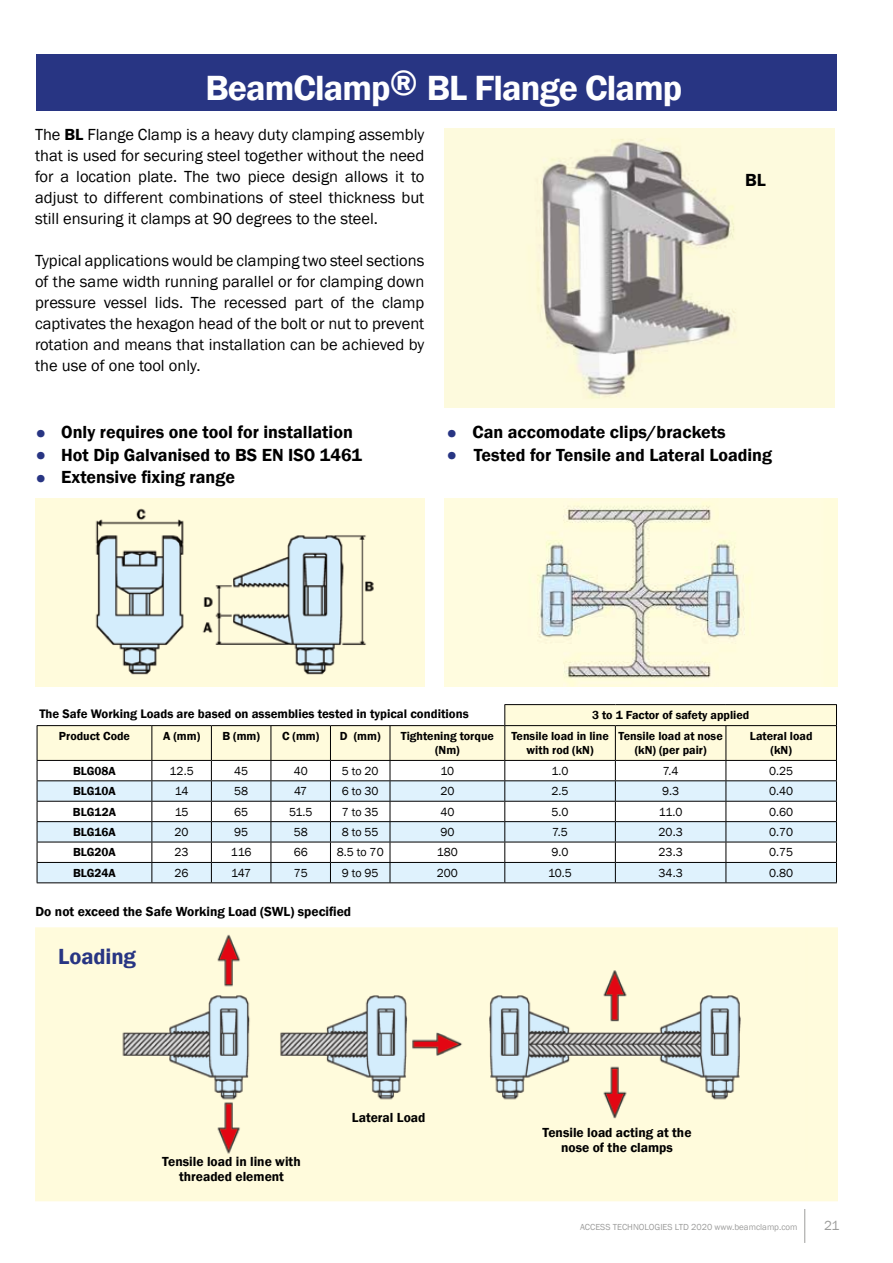
<style>
.page{position:relative;width:893px;height:1263px;background:#fff}
.page>*{position:absolute;margin:0;border:0;box-sizing:border-box;transform-origin:0 0}
.t1{font:600 36px "Franklin Gothic";letter-spacing:-.025em;color:#fff}
.t2{font:600 22.5px "Franklin Gothic";letter-spacing:-.005em;color:#283583}
.t3{font:600 18px "Franklin Gothic";color:#000}
.t4{font:16.5px/21px "Franklin Gothic";color:#000;text-align:justify}
.t5{font:600 13.5px/15px "Franklin Gothic";color:#000;text-align:center}
.t6{font:13.5px "Franklin Gothic";color:#9d9d9c}
.t7{font:600 12.75px "Franklin Gothic";color:#000}
.t8{font:600 12px/14.4px "Franklin Gothic";color:#000;text-align:center}
.t9{font:12px "Franklin Gothic";color:#000}
.t10{font:9px "Franklin Gothic";color:#9d9d9c}
.s1{font-weight:600}
.s2{font-family:"Myriad Pro";font-weight:400;font-size:36px;color:#283583}
</style>
<div class="page">
<hr style="left:804px;top:1209px;width:1px;height:34px;background:#9d9d9c">
<div style="left:36px;top:54px;width:801px;height:57px;background:#283583"></div>
<img style="left:444px;top:128px;width:390px;height:279px">
<div style="left:36px;top:928px;width:801px;height:272px;background:#fffbdc"></div>
<img style="left:122px;top:934px;width:619px;height:220px">
<div style="left:35px;top:927px;width:803px;height:274px;border:2px solid #fffbdc"></div>
<img style="left:35px;top:499px;width:389px;height:187px">
<img style="left:444px;top:499px;width:394px;height:187px">
<hr style="left:504px;top:704px;width:111px;height:1px;background:#000">
<hr style="left:615px;top:704px;width:111px;height:1px;background:#000">
<hr style="left:726px;top:704px;width:111px;height:1px;background:#000">
<hr style="left:37px;top:882px;width:115px;height:1px;background:#000">
<hr style="left:152px;top:882px;width:59px;height:1px;background:#000">
<hr style="left:211px;top:882px;width:60px;height:1px;background:#000">
<hr style="left:271px;top:882px;width:59px;height:1px;background:#000">
<hr style="left:330px;top:882px;width:60px;height:1px;background:#000">
<hr style="left:390px;top:882px;width:115px;height:1px;background:#000">
<hr style="left:505px;top:882px;width:110px;height:1px;background:#000">
<hr style="left:615px;top:882px;width:111px;height:1px;background:#000">
<svg style="left:37px;top:705px;width:800px;height:177px"></svg>
<hr style="left:726px;top:862px;width:111px;height:1px;background:#000">
<hr style="left:726px;top:882px;width:111px;height:1px;background:#000">
<h1 class="t1" style="left:205px;top:65px;width:478px">BeamClamp® BL Flange Clamp</h1>
<p class="t4" style="left:35px;top:124px;width:391px">The <span class="s1">BL</span> Flange Clamp is a heavy duty clamping assembly that is used for securing steel together without the need for a location plate. The two piece design allows it to adjust to different combinations of steel thickness but still ensuring it clamps at 90 degrees to the steel.</p>
<p class="t4" style="left:35px;top:250px;width:391px">Typical applications would be clamping two steel sections of the same width running parallel or for clamping down pressure vessel lids. The recessed part of the clamp captivates the hexagon head of the bolt or nut to prevent rotation and means that installation can be achieved by the use of one tool only.</p>
<p class="t3" style="left:745px;top:168px;width:22px">BL</p>
<p class="t3" style="left:36px;top:421px;width:319px"><span class="s2">•</span> Only requires one tool for installation</p>
<p class="t3" style="left:36px;top:443px;width:328px"><span class="s2">•</span> Hot Dip Galvanised to BS EN ISO 1461</p>
<p class="t3" style="left:36px;top:466px;width:201px"><span class="s2">•</span> Extensive fixing range</p>
<p class="t3" style="left:447px;top:421px;width:280px"><span class="s2">•</span> Can accomodate clips/brackets</p>
<p class="t3" style="left:447px;top:443px;width:327px"><span class="s2">•</span> Tested for Tensile and Lateral Loading</p>
<p class="t7" style="left:39px;top:706px;width:431px">The Safe Working Loads are based on assemblies tested in typical conditions</p>
<p class="t8" style="left:592px;top:708px;width:159px">3 to 1 Factor of safety applied</p>
<p class="t8" style="left:59px;top:729px;width:73px">Product Code</p>
<p class="t8" style="left:163px;top:729px;width:39px">A (mm)</p>
<p class="t8" style="left:222px;top:729px;width:39px">B (mm)</p>
<p class="t8" style="left:282px;top:729px;width:39px">C (mm)</p>
<p class="t8" style="left:340px;top:729px;width:42px">D (mm)</p>
<p class="t8" style="left:401px;top:729px;width:94px">Tightening torque (Nm)</p>
<p class="t8" style="left:511px;top:729px;width:99px">Tensile load in line with rod (kN)</p>
<p class="t8" style="left:619px;top:729px;width:106px">Tensile load at nose (kN) (per pair)</p>
<p class="t8" style="left:750px;top:729px;width:64px">Lateral load (kN)</p>
<p class="t8" style="left:73px;top:764px;width:44px">BLG08A</p>
<p class="t9" style="left:170px;top:763px;width:26px">12.5</p>
<p class="t9" style="left:234px;top:763px;width:16px">45</p>
<p class="t9" style="left:294px;top:763px;width:16px">40</p>
<p class="t9" style="left:342px;top:763px;width:38px">5 to 20</p>
<p class="t9" style="left:441px;top:763px;width:15px">10</p>
<p class="t9" style="left:552px;top:763px;width:18px">1.0</p>
<p class="t9" style="left:663px;top:763px;width:17px">7.4</p>
<p class="t9" style="left:769px;top:763px;width:26px">0.25</p>
<p class="t8" style="left:73px;top:784px;width:44px">BLG10A</p>
<p class="t9" style="left:175px;top:784px;width:15px">14</p>
<p class="t9" style="left:234px;top:784px;width:16px">58</p>
<p class="t9" style="left:294px;top:784px;width:15px">47</p>
<p class="t9" style="left:342px;top:784px;width:38px">6 to 30</p>
<p class="t9" style="left:440px;top:784px;width:16px">20</p>
<p class="t9" style="left:552px;top:784px;width:19px">2.5</p>
<p class="t9" style="left:662px;top:784px;width:19px">9.3</p>
<p class="t9" style="left:769px;top:784px;width:26px">0.40</p>
<p class="t8" style="left:73px;top:804px;width:45px">BLG12A</p>
<p class="t9" style="left:175px;top:804px;width:15px">15</p>
<p class="t9" style="left:234px;top:804px;width:16px">65</p>
<p class="t9" style="left:289px;top:804px;width:25px">51.5</p>
<p class="t9" style="left:342px;top:804px;width:38px">7 to 35</p>
<p class="t9" style="left:440px;top:804px;width:16px">40</p>
<p class="t9" style="left:552px;top:804px;width:19px">5.0</p>
<p class="t9" style="left:659px;top:804px;width:25px">11.0</p>
<p class="t9" style="left:769px;top:804px;width:26px">0.60</p>
<p class="t8" style="left:73px;top:825px;width:44px">BLG16A</p>
<p class="t9" style="left:175px;top:824px;width:16px">20</p>
<p class="t9" style="left:234px;top:824px;width:16px">95</p>
<p class="t9" style="left:294px;top:824px;width:16px">58</p>
<p class="t9" style="left:342px;top:824px;width:38px">8 to 55</p>
<p class="t9" style="left:440px;top:824px;width:16px">90</p>
<p class="t9" style="left:552px;top:824px;width:17px">7.5</p>
<p class="t9" style="left:659px;top:824px;width:26px">20.3</p>
<p class="t9" style="left:769px;top:824px;width:26px">0.70</p>
<p class="t8" style="left:73px;top:845px;width:44px">BLG20A</p>
<p class="t9" style="left:175px;top:845px;width:16px">23</p>
<p class="t9" style="left:231px;top:845px;width:22px">116</p>
<p class="t9" style="left:294px;top:845px;width:16px">66</p>
<p class="t9" style="left:337px;top:845px;width:48px">8.5 to 70</p>
<p class="t9" style="left:437px;top:845px;width:23px">180</p>
<p class="t9" style="left:552px;top:845px;width:19px">9.0</p>
<p class="t9" style="left:659px;top:845px;width:26px">23.3</p>
<p class="t9" style="left:769px;top:845px;width:26px">0.75</p>
<p class="t8" style="left:73px;top:866px;width:44px">BLG24A</p>
<p class="t9" style="left:175px;top:865px;width:16px">26</p>
<p class="t9" style="left:231px;top:865px;width:21px">147</p>
<p class="t9" style="left:294px;top:865px;width:16px">75</p>
<p class="t9" style="left:342px;top:865px;width:38px">9 to 95</p>
<p class="t9" style="left:437px;top:865px;width:23px">200</p>
<p class="t9" style="left:548px;top:865px;width:25px">10.5</p>
<p class="t9" style="left:659px;top:865px;width:26px">34.3</p>
<p class="t9" style="left:769px;top:865px;width:26px">0.80</p>
<p class="t5" style="left:36px;top:905px;width:317px">Do not exceed the Safe Working Load (SWL) specified</p>
<h2 class="t2" style="left:58px;top:942px;width:79px">Loading</h2>
<p class="t5" style="left:162px;top:1154px;width:140px">Tensile load in line with threaded element</p>
<p class="t5" style="left:352px;top:1110px;width:75px">Lateral Load</p>
<p class="t5" style="left:542px;top:1125px;width:151px">Tensile load acting at the nose of the clamps</p>
<p class="t10" style="left:580px;top:1221px;width:219px">ACCESS TECHNOLOGIES LTD 2020 www.beamclamp.com</p>
<p class="t6" style="left:824px;top:1217px;width:17px">21</p>
</div>
